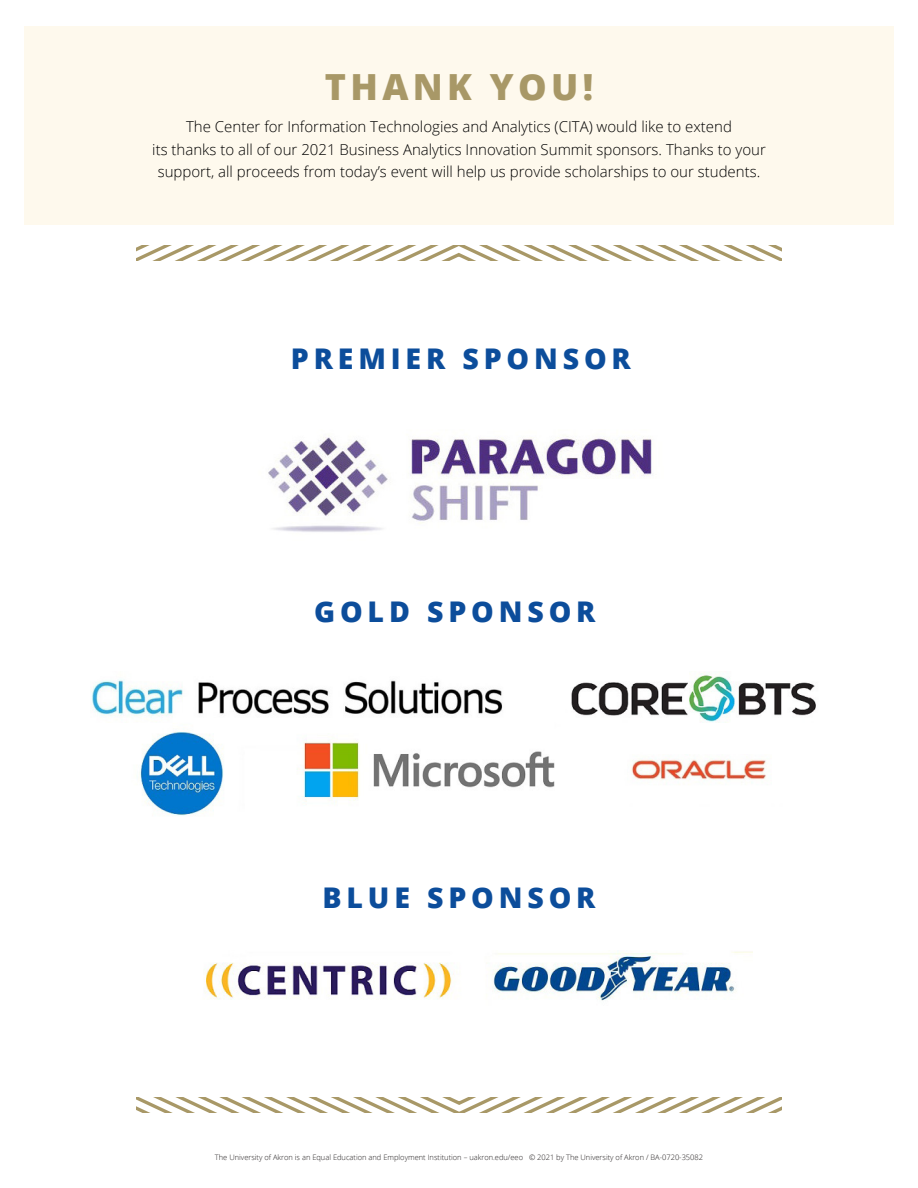
<style>
.page{position:relative;width:918px;height:1188px;background:#fff}
.page>*{position:absolute;margin:0;border:0;box-sizing:border-box;transform-origin:0 0}
.t1{font:800 36px "Open Sans";letter-spacing:.12em;color:#a89867}
.t2{font:800 28.5px "Open Sans";letter-spacing:.17em;color:#0c4d9b}
.t3{font:300 15px/22.5px "Open Sans";color:#000;text-align:center}
.t4{font:300 7.5px "Open Sans";color:#231f20}
</style>
<div class="page">
<div style="left:24px;top:26px;width:870px;height:199px;background:#fef9ed"></div>
<img style="left:268px;top:435px;width:384px;height:97px">
<img style="left:91px;top:672px;width:725px;height:144px">
<img style="left:204px;top:951px;width:549px;height:50px">
<svg style="left:137px;top:245px;width:644px;height:16px"></svg>
<svg style="left:137px;top:1097px;width:644px;height:16px"></svg>
<p class="t1" style="left:325px;top:59px;width:270px">THANK YOU!</p>
<p class="t3" style="left:152px;top:115px;width:615px">The Center for Information Technologies and Analytics (CITA) would like to extend<br>its thanks to all of our 2021 Business Analytics Innovation Summit sponsors. Thanks to your support, all proceeds from today’s event will help us provide scholarships to our students.</p>
<p class="t2" style="left:291px;top:337px;width:342px">PREMIER SPONSOR</p>
<p class="t2" style="left:314px;top:590px;width:283px">GOLD SPONSOR</p>
<p class="t2" style="left:322px;top:876px;width:275px">BLUE SPONSOR</p>
<p class="t4" style="left:215px;top:1152px;width:490px">The University of Akron is an Equal Education and Employment Institution – uakron.edu/eeo © 2021 by The University of Akron / BA-0720-35082</p>
</div>
